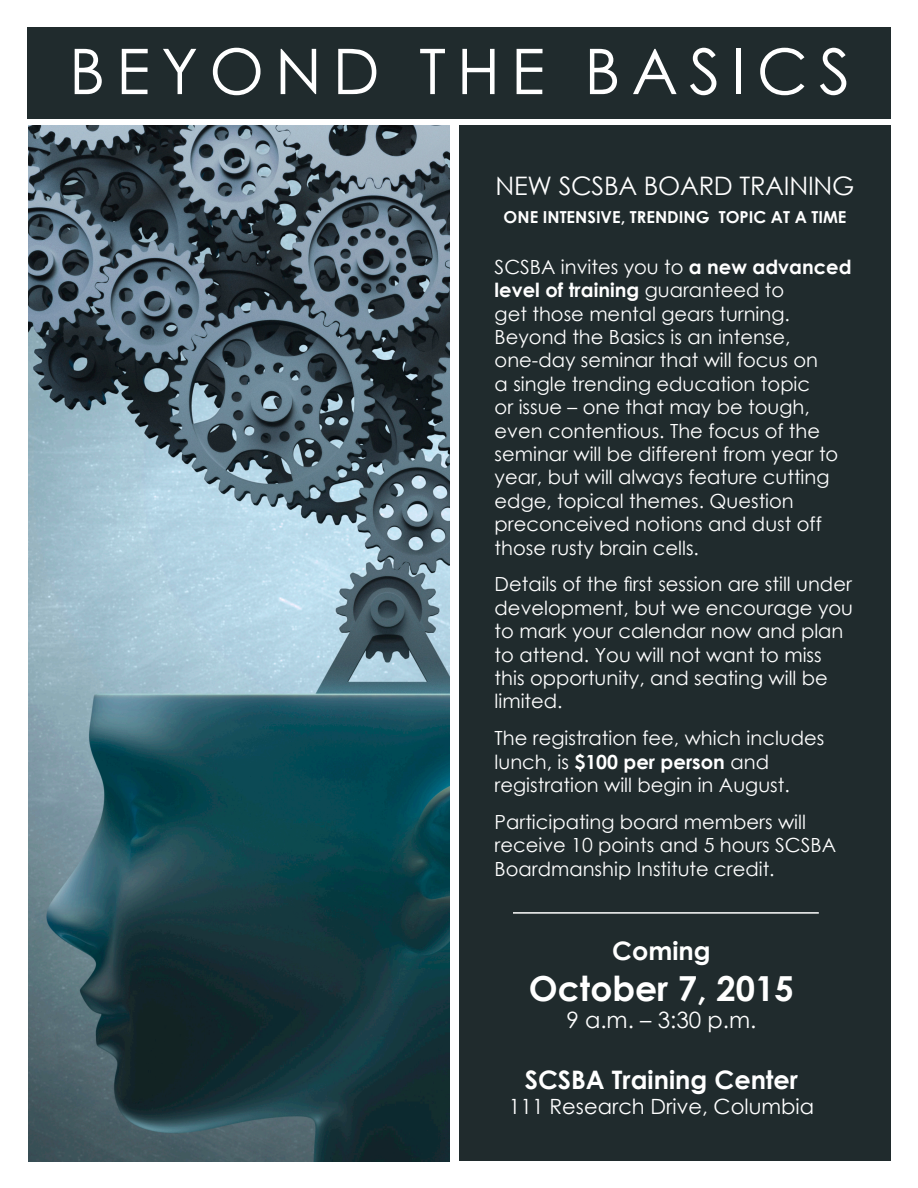
<style>
.page{position:relative;width:918px;height:1188px;background:#fff}
.page>*{position:absolute;margin:0;border:0;box-sizing:border-box;transform-origin:0 0}
.t1{font:63px "Century Gothic";letter-spacing:.175em;color:#fff}
.t2{font:700 34.5px "Century Gothic";color:#fff}
.t3{font:700 25.5px "Century Gothic";color:#fff}
.t4{font:25.5px "Century Gothic";letter-spacing:-.01em;color:#fff}
.t5{font:22.5px "Century Gothic";color:#fff}
.t6{font:21px "Century Gothic";color:#fff}
.t7{font:19.5px/23.4px "Century Gothic";color:#fff}
.t8{font:700 16.5px "Century Gothic";color:#fff}
.s1{font-weight:700}
</style>
<div class="page">
<div style="left:459px;top:125px;width:432px;height:1036px;background:#202b2d"></div>
<img style="left:28px;top:125px;width:421px;height:1036px">
<hr style="left:513px;top:912px;width:306px;height:2px;background:#fff">
<div style="left:27px;top:27px;width:864px;height:92px;background:#202b2d"></div>
<p class="t1" style="left:69px;top:27px;width:783px">BEYOND THE BASICS</p>
<p class="t4" style="left:496px;top:168px;width:360px">NEW SCSBA BOARD TRAINING</p>
<p class="t8" style="left:504px;top:205px;width:344px">ONE INTENSIVE, TRENDING TOPIC AT A TIME</p>
<p class="t7" style="left:495px;top:255px;width:358px">SCSBA invites you to <span class="s1">a new advanced level of training</span> guaranteed to<br>get those mental gears turning.<br>Beyond the Basics is an intense, one-day seminar that will focus on<br>a single trending education topic<br>or issue – one that may be tough, even contentious. The focus of the seminar will be different from year to year, but will always feature cutting edge, topical themes. Question preconceived notions and dust off those rusty brain cells.</p>
<p class="t7" style="left:495px;top:572px;width:360px">Details of the first session are still under development, but we encourage you to mark your calendar now and plan to attend. You will not want to miss this opportunity, and seating will be limited.</p>
<p class="t7" style="left:495px;top:726px;width:331px">The registration fee, which includes lunch, is <span class="s1">$100 per person</span> and registration will begin in August.</p>
<p class="t7" style="left:495px;top:810px;width:343px">Participating board members will receive 10 points and 5 hours SCSBA<br>Boardmanship Institute credit.</p>
<p class="t3" style="left:612px;top:931px;width:100px">Coming</p>
<p class="t2" style="left:529px;top:962px;width:266px">October 7, 2015</p>
<p class="t5" style="left:566px;top:1004px;width:192px">9 a.m. – 3:30 p.m.</p>
<p class="t3" style="left:525px;top:1061px;width:275px">SCSBA Training Center</p>
<p class="t6" style="left:509px;top:1092px;width:307px">111 Research Drive, Columbia</p>
</div>
